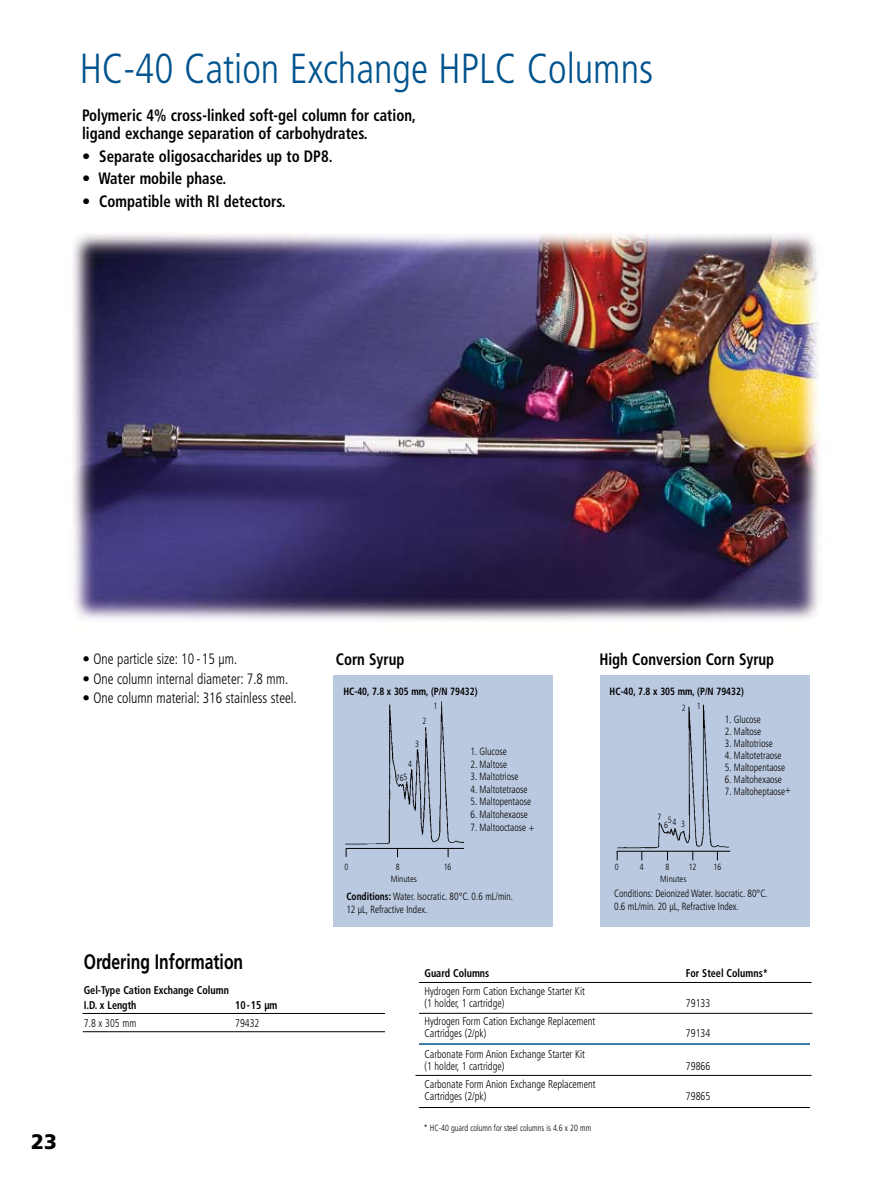
<style>
.page{position:relative;width:891px;height:1188px;background:#fff}
.page>*{position:absolute;margin:0;border:0;box-sizing:border-box;transform-origin:0 0}
.t1{font:300 condensed 42px "Frutiger";color:#00538e;scale:.95 1}
.t2{font:700 21px "Frutiger";color:#000;scale:.75 1}
.t3{font:900 21px "Frutiger";color:#000}
.t4{font:700 condensed 16.5px/18px "Frutiger";color:#000;scale:.9 1}
.t5{font:700 condensed 16.5px "Frutiger";color:#000}
.t6{font:300 condensed 15px "Frutiger";color:#000}
.t7{font:300 condensed 11.25px/12px "Frutiger";color:#000;scale:.9 1}
.t8{font:700 condensed 11.25px/15px "Frutiger";color:#000;scale:.9 1}
.t9{font:300 condensed 10.5px/12.6px "Frutiger";color:#000;scale:.9 1}
.t10{font:700 condensed 10.5px "Frutiger";color:#000;scale:.9 1}
.t11{font:300 condensed 9px "Frutiger";color:#000;scale:.9 1}
.t12{font:300 condensed 9px "Frutiger";color:#000}
.s1{font-weight:700}
</style>
<div class="page">
<hr style="left:83px;top:1031px;width:324px;height:1px;background:#000">
<hr style="left:82px;top:1013px;width:325px;height:1px;background:#000">
<hr style="left:416px;top:1013px;width:397px;height:1px;background:#000">
<hr style="left:417px;top:982px;width:395px;height:1px;background:#000">
<hr style="left:416px;top:1043px;width:394px;height:2px;background:#00538e">
<hr style="left:392px;top:1107px;width:418px;height:1px;background:#000">
<div style="left:333px;top:675px;width:220px;height:251px;background:#bbc9e0"></div>
<img style="left:345px;top:701px;width:119px;height:148px">
<hr style="left:346px;top:848px;width:118px;height:1px;background:#000">
<img style="left:73px;top:233px;width:746px;height:388px">
<div style="left:386px;top:960px;width:33px;height:167px;background:#fff"></div>
<div style="left:600px;top:675px;width:210px;height:251px;background:#bbc9e0"></div>
<img style="left:617px;top:704px;width:112px;height:145px">
<hr style="left:617px;top:851px;width:113px;height:1px;background:#000">
<hr style="left:416px;top:1075px;width:396px;height:1px;background:#000">
<h1 class="t1" style="left:80px;top:45px;width:605px">HC-40 Cation Exchange HPLC Columns</h1>
<h3 class="t4" style="left:82px;top:107px;width:372px">Polymeric 4% cross-linked soft-gel column for cation, ligand exchange separation of carbohydrates.</h3>
<h3 class="t5" style="left:82px;top:146px;width:252px">• Separate oligosaccharides up to DP8.</h3>
<h3 class="t5" style="left:82px;top:169px;width:146px">• Water mobile phase.</h3>
<h3 class="t5" style="left:82px;top:191px;width:205px">• Compatible with RI detectors.</h3>
<h3 class="t6" style="left:82px;top:650px;width:156px">• One particle size: 10 -15 µm.</h3>
<h3 class="t6" style="left:82px;top:670px;width:207px">• One column internal diameter: 7.8 mm.</h3>
<h3 class="t6" style="left:82px;top:689px;width:216px">• One column material: 316 stainless steel.</h3>
<h2 class="t2" style="left:84px;top:950px;width:214px">Ordering Information</h2>
<p class="t8" style="left:84px;top:982px;width:163px">Gel-Type Cation Exchange Column<br>I.D. x Length</p>
<p class="t8" style="left:235px;top:997px;width:49px">10-15 µm</p>
<p class="t7" style="left:84px;top:1017px;width:60px">7.8 x 305 mm</p>
<p class="t7" style="left:235px;top:1017px;width:29px">79432</p>
<h2 class="t3" style="left:31px;top:1129px;width:27px">23</h2>
<h3 class="t4" style="left:336px;top:650px;width:78px">Corn Syrup</h3>
<h3 class="t4" style="left:599px;top:650px;width:196px">High Conversion Corn Syrup</h3>
<p class="t10" style="left:343px;top:685px;width:151px">HC-40, 7.8 x 305 mm, (P/N 79432)</p>
<p class="t11" style="left:423px;top:716px;width:6px">2</p>
<p class="t11" style="left:415px;top:739px;width:6px">3</p>
<p class="t11" style="left:408px;top:759px;width:6px">4</p>
<p class="t11" style="left:396px;top:773px;width:14px">765</p>
<p class="t11" style="left:433px;top:701px;width:6px">1</p>
<p class="t11" style="left:344px;top:861px;width:6px">0</p>
<p class="t11" style="left:396px;top:861px;width:6px">8</p>
<p class="t11" style="left:444px;top:861px;width:10px">16</p>
<p class="t12" style="left:391px;top:873px;width:28px">Minutes</p>
<p class="t9" style="left:471px;top:745px;width:42px">1. Glucose</p>
<p class="t9" style="left:471px;top:758px;width:42px">2. Maltose</p>
<p class="t9" style="left:471px;top:770px;width:55px">3. Maltotriose</p>
<p class="t9" style="left:471px;top:783px;width:65px">4. Maltotetraose</p>
<p class="t9" style="left:471px;top:796px;width:69px">5. Maltopentaose</p>
<p class="t9" style="left:471px;top:808px;width:65px">6. Maltohexaose</p>
<p class="t9" style="left:471px;top:821px;width:72px">7. Maltooctaose +</p>
<p class="t9" style="left:346px;top:891px;width:187px"><span class="s1">Conditions:</span> Water. Isocratic. 80°C. 0.6 mL/min.<br>12 µL, Refractive Index.</p>
<p class="t10" style="left:610px;top:685px;width:151px">HC-40, 7.8 x 305 mm, (P/N 79432)</p>
<p class="t9" style="left:725px;top:713px;width:42px">1. Glucose</p>
<p class="t9" style="left:725px;top:725px;width:42px">2. Maltose</p>
<p class="t9" style="left:725px;top:737px;width:55px">3. Maltotriose</p>
<p class="t9" style="left:725px;top:749px;width:65px">4. Maltotetraose</p>
<p class="t9" style="left:725px;top:761px;width:69px">5. Maltopentaose</p>
<p class="t9" style="left:725px;top:773px;width:65px">6. Maltohexaose</p>
<p class="t9" style="left:725px;top:785px;width:75px">7. Maltoheptaose+</p>
<p class="t11" style="left:697px;top:701px;width:6px">1</p>
<p class="t11" style="left:682px;top:703px;width:6px">2</p>
<p class="t11" style="left:658px;top:815px;width:23px">7 54</p>
<p class="t11" style="left:664px;top:819px;width:6px">6</p>
<p class="t11" style="left:681px;top:819px;width:6px">3</p>
<p class="t11" style="left:615px;top:862px;width:6px">0</p>
<p class="t11" style="left:640px;top:862px;width:6px">4</p>
<p class="t11" style="left:666px;top:862px;width:6px">8</p>
<p class="t11" style="left:689px;top:862px;width:10px">12</p>
<p class="t11" style="left:714px;top:862px;width:10px">16</p>
<p class="t12" style="left:660px;top:874px;width:28px">Minutes</p>
<p class="t9" style="left:614px;top:887px;width:172px">Conditions: Deionized Water. Isocratic. 80°C.<br>0.6 mL/min. 20 µL, Refractive Index.</p>
<p class="t8" style="left:424px;top:966px;width:74px">Guard Columns</p>
<p class="t8" style="left:686px;top:966px;width:93px">For Steel Columns*</p>
<p class="t7" style="left:424px;top:986px;width:180px">Hydrogen Form Cation Exchange Starter Kit (1 holder, 1 cartridge)</p>
<p class="t7" style="left:686px;top:998px;width:28px">79133</p>
<p class="t7" style="left:424px;top:1016px;width:191px">Hydrogen Form Cation Exchange Replacement<br>Cartridges (2/pk)</p>
<p class="t7" style="left:424px;top:1049px;width:180px">Carbonate Form Anion Exchange Starter Kit (1 holder, 1 cartridge)</p>
<p class="t7" style="left:424px;top:1079px;width:192px">Carbonate Form Anion Exchange Replacement<br>Cartridges (2/pk)</p>
<p class="t11" style="left:424px;top:1123px;width:187px">* HC-40 guard column for steel columns is 4.6 x 20 mm</p>
<p class="t7" style="left:686px;top:1028px;width:28px">79134</p>
<p class="t7" style="left:686px;top:1061px;width:28px">79866</p>
<p class="t7" style="left:686px;top:1091px;width:28px">79865</p>
</div>
